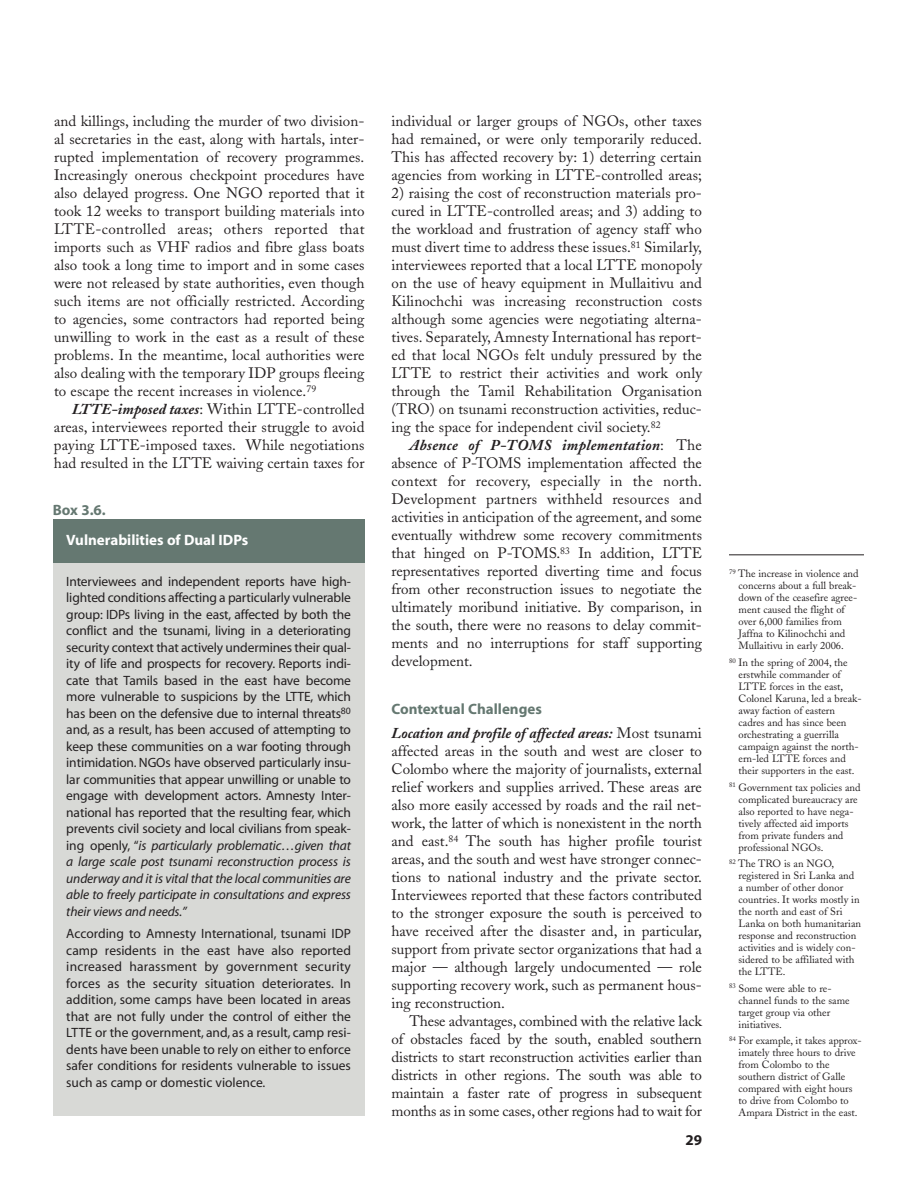
<style>
.page{position:relative;width:918px;height:1188px;background:#fff}
.page>*{position:absolute;margin:0;border:0;box-sizing:border-box;transform-origin:0 0}
.t1{font:15px/18px "Adobe Caslon";letter-spacing:.005em;color:#231f20;text-align:justify}
.t2{font:700 15px "Myriad";color:#657871}
.t3{font:700 15px "Myriad";color:#fff}
.t4{font:700 15px "Myriad";color:#231f20}
.t5{font:13.5px/16.5px "Myriad";letter-spacing:-.005em;color:#231f20;text-align:justify}
.t6{font:10.5px/12px "Adobe Caslon";color:#231f20}
.s1{font-weight:700;font-style:italic}
.s2{font-style:italic}
</style>
<div class="page">
<hr style="left:729px;top:554px;width:135px;height:1px;background:#231f20">
<div style="left:53px;top:561px;width:311px;height:554px;background:#d8d9d6"></div>
<div style="left:53px;top:519px;width:311px;height:44px;background:#657871"></div>
<p class="t1" style="left:54px;top:114px;width:312px">and killings, including the murder of two division&shy;al secretaries in the east, along with hartals, inter&shy;rupted implementation of recovery programmes.<br>Increasingly onerous checkpoint procedures have also delayed progress. One NGO reported that it took 12 weeks to transport building materials into LTTE-controlled areas; others reported that imports such as VHF radios and fibre glass boats also took a long time to import and in some cases were not released by state authorities, even though such items are not officially restricted. According to agencies, some contractors had reported being unwilling to work in the east as a result of these problems. In the meantime, local authorities were also dealing with the temporary IDP groups fleeing to escape the recent increases in violence.<sup>79</sup></p>
<p class="t1" style="left:54px;top:402px;width:312px;text-indent:18px"><span class="s1">LTTE-imposed taxes</span>: Within LTTE-controlled areas, interviewees reported their struggle to avoid paying LTTE-imposed taxes. While negotiations had resulted in the LTTE waiving certain taxes for</p>
<p class="t2" style="left:53px;top:504px;width:55px">Box 3.6.</p>
<p class="t3" style="left:66px;top:534px;width:183px">Vulnerabilities of Dual IDPs</p>
<p class="t5" style="left:66px;top:574px;width:286px">Interviewees and independent reports have high&shy;lighted conditions affecting a particularly vulnerable group: IDPs living in the east, affected by both the conflict and the tsunami, living in a deteriorating security context that actively undermines their qual&shy;ity of life and prospects for recovery. Reports indi&shy;cate that Tamils based in the east have become more vulnerable to suspicions by the LTTE, which has been on the defensive due to internal threats<sup>80 </sup>and, as a result, has been accused of attempting to keep these communities on a war footing through intimidation. NGOs have observed particularly insu&shy;lar communities that appear unwilling or unable to engage with development actors. Amnesty Inter&shy;national has reported that the resulting fear, which prevents civil society and local civilians from speak&shy;ing openly, “<span class="s2">is particularly problematic…given that a large scale post tsunami reconstruction process is underway and it is vital that the local communities are able to freely participate in consultations and express their views and needs.”</span></p>
<p class="t5" style="left:66px;top:926px;width:286px">According to Amnesty International, tsunami IDP camp residents in the east have also reported increased harassment by government security forces as the security situation deteriorates. In addition, some camps have been located in areas that are not fully under the control of either the LTTE or the government, and, as a result, camp resi&shy;dents have been unable to rely on either to enforce safer conditions for residents vulnerable to issues such as camp or domestic violence.</p>
<p class="t1" style="left:392px;top:114px;width:312px">individual or larger groups of NGOs, other taxes had remained, or were only temporarily reduced.<br>This has affected recovery by: 1) deterring certain agencies from working in LTTE-controlled areas;</p>
<p class="t1" style="left:392px;top:186px;width:312px">2) raising the cost of reconstruction materials pro&shy;cured in LTTE-controlled areas; and 3) adding to the workload and frustration of agency staff who must divert time to address these issues.<sup>81</sup> Similarly, interviewees reported that a local LTTE monopoly on the use of heavy equipment in Mullaitivu and Kilinochchi was increasing reconstruction costs although some agencies were negotiating alterna&shy;tives. Separately, Amnesty International has report&shy;ed that local NGOs felt unduly pressured by the LTTE to restrict their activities and work only through the Tamil Rehabilitation Organisation (TRO) on tsunami reconstruction activities, reduc&shy;ing the space for independent civil society.<sup>82</sup></p>
<p class="t1" style="left:391px;top:438px;width:312px;text-indent:18px"><span class="s1">Absence of P-TOMS implementation</span>: The absence of P-TOMS implementation affected the context for recovery, especially in the north.<br>Development partners withheld resources and activities in anticipation of the agreement, and some eventually withdrew some recovery commitments that hinged on P-TOMS.<sup>83</sup> In addition, LTTE representatives reported diverting time and focus from other reconstruction issues to negotiate the ultimately moribund initiative. By comparison, in the south, there were no reasons to delay commit&shy;ments and no interruptions for staff supporting development.</p>
<p class="t2" style="left:391px;top:703px;width:152px">Contextual Challenges</p>
<p class="t1" style="left:391px;top:726px;width:312px"><span class="s1">Location and profile of affected areas:</span> Most tsunami affected areas in the south and west are closer to Colombo where the majority of journalists, external relief workers and supplies arrived. These areas are also more easily accessed by roads and the rail net&shy;work, the latter of which is nonexistent in the north and east.<sup>84</sup> The south has higher profile tourist areas, and the south and west have stronger connec&shy;tions to national industry and the private sector.<br>Interviewees reported that these factors contributed to the stronger exposure the south is perceived to have received after the disaster and, in particular, support from private sector organizations that had a major — although largely undocumented — role supporting recovery work, such as permanent hous&shy;ing reconstruction.</p>
<p class="t1" style="left:391px;top:1014px;width:312px;text-indent:18px">These advantages, combined with the relative lack of obstacles faced by the south, enabled southern districts to start reconstruction activities earlier than districts in other regions. The south was able to maintain a faster rate of progress in subsequent months as in some cases, other regions had to wait for</p>
<p class="t4" style="left:685px;top:1134px;width:18px">29</p>
<p class="t6" style="left:739px;top:569px;width:122px;text-indent:-10px"><sup>79</sup> The increase in violence and concerns about a full break&shy;down of the ceasefire agree&shy;ment caused the flight of over 6,000 families from<br>Jaffna to Kilinochchi and<br>Mullaitivu in early 2006.</p>
<p class="t6" style="left:739px;top:658px;width:125px;text-indent:-10px"><sup>80</sup> In the spring of 2004, the erstwhile commander of<br>LTTE forces in the east,<br>Colonel Karuna, led a break&shy;away faction of eastern cadres and has since been orchestrating a guerrilla campaign against the north&shy;ern-led LTTE forces and their supporters in the east.</p>
<p class="t6" style="left:739px;top:782px;width:124px;text-indent:-10px"><sup>81</sup> Government tax policies and complicated bureaucracy are also reported to have nega&shy;tively affected aid imports from private funders and professional NGOs.</p>
<p class="t6" style="left:739px;top:859px;width:124px;text-indent:-10px"><sup>82</sup> The TRO is an NGO, registered in Sri Lanka and a number of other donor countries. It works mostly in the north and east of Sri<br>Lanka on both humanitarian response and reconstruction activities and is widely con&shy;sidered to be affiliated with the LTTE.</p>
<p class="t6" style="left:739px;top:983px;width:113px;text-indent:-10px"><sup>83</sup> Some were able to re&shy;channel funds to the same target group via other initiatives.</p>
<p class="t6" style="left:739px;top:1036px;width:125px;text-indent:-10px"><sup>84</sup> For example, it takes approx&shy;imately three hours to drive from Colombo to the southern district of Galle compared with eight hours to drive from Colombo to<br>Ampara District in the east.</p>
</div>
